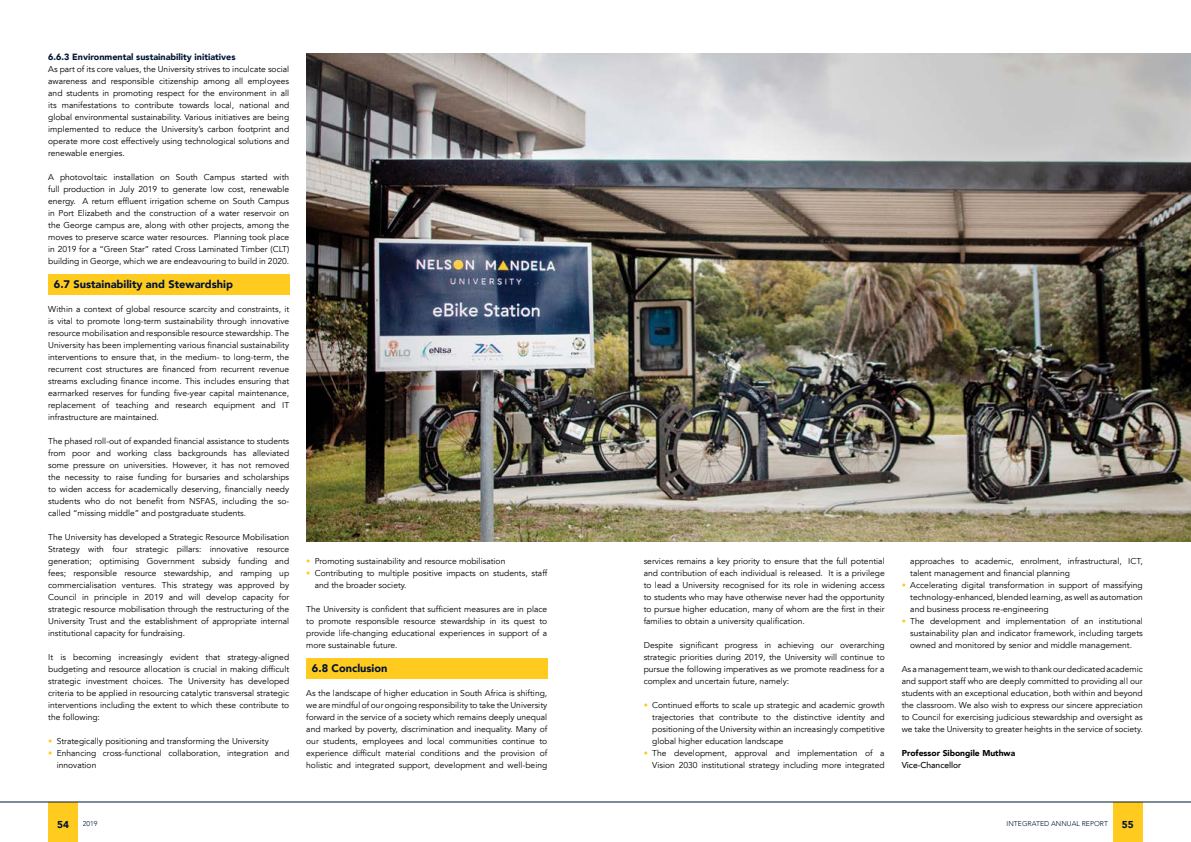
<style>
.page{position:relative;width:1191px;height:842px;background:#fff}
.page>*{position:absolute;margin:0;border:0;box-sizing:border-box;transform-origin:0 0}
.t1{font:900 11px "Avenir LT";color:#001333}
.t2{font:900 10px "Avenir LT";color:#001333}
.t3{font:900 9px "Avenir LT";color:#001333}
.t4{font:8.5px/12px "Avenir LT";color:#000;text-align:justify}
.t5{font:900 8.5px "Avenir LT";color:#000}
.t6{font:500 8.5px "Avenir LT";color:#000}
.t7{font:300 7px "Avenir LT";color:#001333}
.s1{color:#ffcb1f}
</style>
<div class="page">
<div style="left:1113px;top:802px;width:29px;height:40px;background:#ffcb1f"></div>
<div style="left:48px;top:802px;width:30px;height:40px;background:#ffcb1f"></div>
<hr style="left:0;top:802px;width:1191px;height:1px;background:#001333">
<img style="left:306px;top:53px;width:885px;height:488px">
<div style="left:48px;top:274px;width:241px;height:21px;background:#ffcb1f"></div>
<div style="left:306px;top:658px;width:241px;height:21px;background:#ffcb1f"></div>
<p class="t3" style="left:48px;top:51px;width:189px">6.6.3 Environmental sustainability initiatives</p>
<p class="t4" style="left:48px;top:63px;width:242px">As part of its core values, the University strives to inculcate social awareness and responsible citizenship among all employees and students in promoting respect for the environment in all its manifestations to contribute towards local, national and global environmental sustainability. Various initiatives are being implemented to reduce the University’s carbon footprint and operate more cost effectively using technological solutions and renewable energies.</p>
<p class="t4" style="left:48px;top:171px;width:242px">A photovoltaic installation on South Campus started with full production in July 2019 to generate low cost, renewable energy. A return effluent irrigation scheme on South Campus in Port Elizabeth and the construction of a water reservoir on the George campus are, along with other projects, among the moves to preserve scarce water resources. Planning took place in 2019 for a “Green Star” rated Cross Laminated Timber (CLT) building in George, which we are endeavouring to build in 2020.</p>
<p class="t1" style="left:54px;top:278px;width:181px">6.7 Sustainability and Stewardship</p>
<p class="t4" style="left:48px;top:303px;width:242px">Within a context of global resource scarcity and constraints, it is vital to promote long-term sustainability through innovative resource mobilisation and responsible resource stewardship. The University has been implementing various financial sustainability interventions to ensure that, in the medium- to long-term, the recurrent cost structures are financed from recurrent revenue streams excluding finance income. This includes ensuring that earmarked reserves for funding five-year capital maintenance, replacement of teaching and research equipment and IT infrastructure are maintained.</p>
<p class="t4" style="left:48px;top:435px;width:242px">The phased roll-out of expanded financial assistance to students from poor and working class backgrounds has alleviated some pressure on universities. However, it has not removed the necessity to raise funding for bursaries and scholarships to widen access for academically deserving, financially needy students who do not benefit from NSFAS, including the so&shy;called “missing middle” and postgraduate students.</p>
<p class="t4" style="left:48px;top:531px;width:242px">The University has developed a Strategic Resource Mobilisation Strategy with four strategic pillars: innovative resource generation; optimising Government subsidy funding and fees; responsible resource stewardship, and ramping up commercialisation ventures. This strategy was approved by Council in principle in 2019 and will develop capacity for strategic resource mobilisation through the restructuring of the University Trust and the establishment of appropriate internal institutional capacity for fundraising.</p>
<p class="t4" style="left:48px;top:651px;width:242px">It is becoming increasingly evident that strategy-aligned budgeting and resource allocation is crucial in making difficult strategic investment choices. The University has developed criteria to be applied in resourcing catalytic transversal strategic interventions including the extent to which these contribute to the following:</p>
<p class="t4" style="left:48px;top:735px;width:222px"><span class="s1">•</span> Strategically positioning and transforming the University</p>
<p class="t4" style="left:57px;top:747px;width:234px;text-indent:-8px"><span class="s1">•</span> Enhancing cross-functional collaboration, integration and innovation</p>
<p class="t4" style="left:306px;top:555px;width:201px"><span class="s1">•</span> Promoting sustainability and resource mobilisation</p>
<p class="t4" style="left:315px;top:567px;width:234px;text-indent:-8px"><span class="s1">•</span> Contributing to multiple positive impacts on students, staff and the broader society.</p>
<p class="t4" style="left:306px;top:603px;width:242px">The University is confident that sufficient measures are in place to promote responsible resource stewardship in its quest to provide life-changing educational experiences in support of a more sustainable future.</p>
<p class="t1" style="left:312px;top:662px;width:77px">6.8 Conclusion</p>
<p class="t4" style="left:306px;top:687px;width:242px">As the landscape of higher education in South Africa is shifting, we are mindful of our ongoing responsibility to take the University forward in the service of a society which remains deeply unequal and marked by poverty, discrimination and inequality. Many of our students, employees and local communities continue to experience difficult material conditions and the provision of holistic and integrated support, development and well-being</p>
<p class="t4" style="left:643px;top:555px;width:242px">services remains a key priority to ensure that the full potential and contribution of each individual is released. It is a privilege to lead a University recognised for its role in widening access to students who may have otherwise never had the opportunity to pursue higher education, many of whom are the first in their families to obtain a university qualification.</p>
<p class="t4" style="left:643px;top:639px;width:242px">Despite significant progress in achieving our overarching strategic priorities during 2019, the University will continue to pursue the following imperatives as we promote readiness for a complex and uncertain future, namely:</p>
<p class="t4" style="left:652px;top:699px;width:234px;text-indent:-8px"><span class="s1">•</span> Continued efforts to scale up strategic and academic growth trajectories that contribute to the distinctive identity and positioning of the University within an increasingly competitive global higher education landscape</p>
<p class="t4" style="left:643px;top:747px;width:242px;text-align:right"><span class="s1">•</span> The development, approval and implementation of a<br>Vision 2030 institutional strategy including more integrated</p>
<p class="t4" style="left:910px;top:555px;width:234px">approaches to academic, enrolment, infrastructural, ICT, talent management and financial planning</p>
<p class="t4" style="left:910px;top:579px;width:234px;text-indent:-8px"><span class="s1">•</span> Accelerating digital transformation in support of massifying technology-enhanced, blended learning, as well as automation and business process re-engineering</p>
<p class="t4" style="left:910px;top:615px;width:234px;text-indent:-8px"><span class="s1">•</span> The development and implementation of an institutional sustainability plan and indicator framework, including targets owned and monitored by senior and middle management.</p>
<p class="t4" style="left:901px;top:663px;width:242px">As a management team, we wish to thank our dedicated academic and support staff who are deeply committed to providing all our students with an exceptional education, both within and beyond the classroom. We also wish to express our sincere appreciation to Council for exercising judicious stewardship and oversight as we take the University to greater heights in the service of society.</p>
<p class="t5" style="left:901px;top:748px;width:115px">Professor Sibongile Muthwa</p>
<p class="t6" style="left:901px;top:760px;width:61px">Vice-Chancellor</p>
<p class="t2" style="left:57px;top:819px;width:13px">54</p>
<p class="t7" style="left:83px;top:820px;width:16px">2019</p>
<p class="t7" style="left:1006px;top:820px;width:103px">INTEGRATED ANNUAL REPORT</p>
<p class="t2" style="left:1122px;top:819px;width:13px">55</p>
</div>
